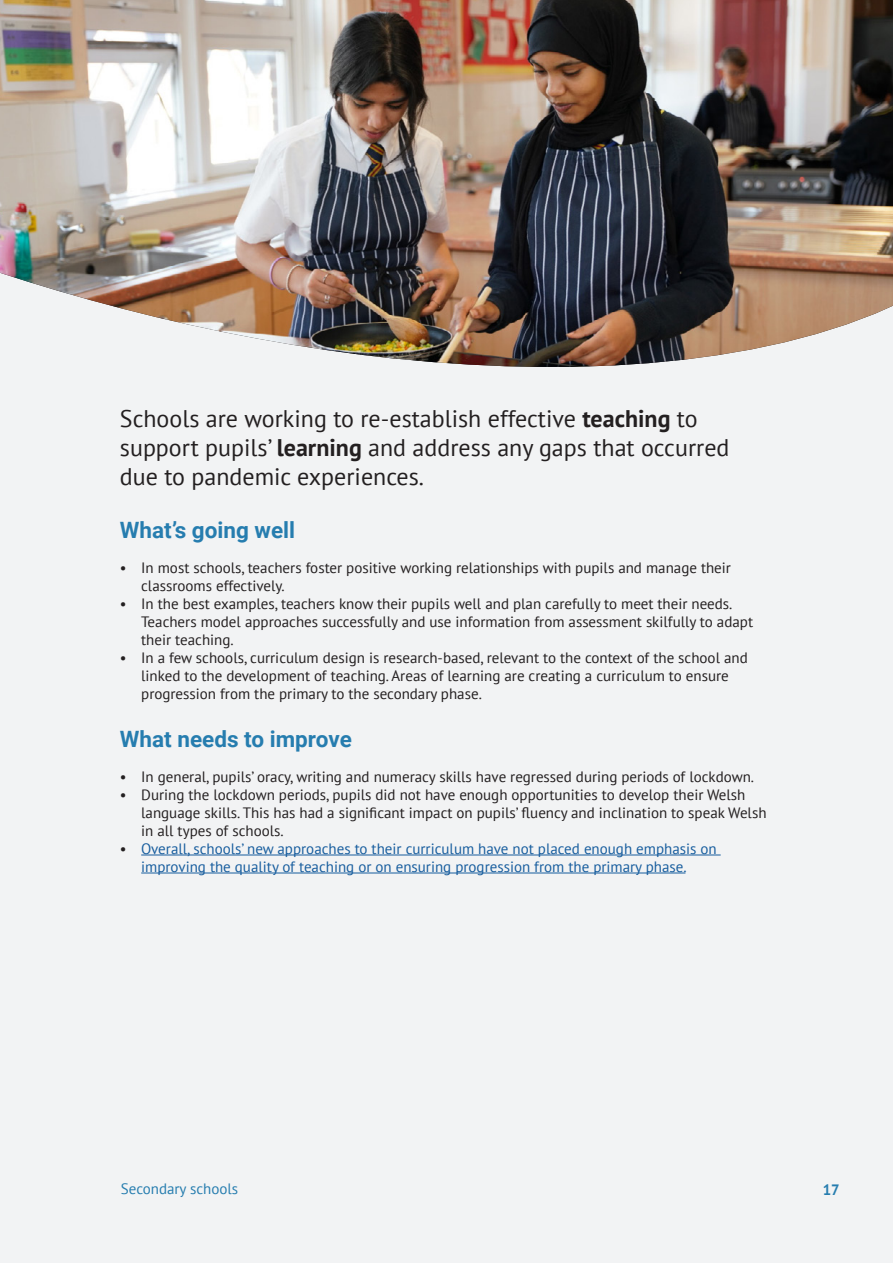
<style>
.page{position:relative;width:893px;height:1263px;background:#fff}
.page>*{position:absolute;margin:0;border:0;box-sizing:border-box;transform-origin:0 0}
.Big_Paragraph{font:24px/28.8px "PT Sans";color:#231f20}
.Heading_2{font:700 22.5px "Roboto";color:#267daf}
.t1{font:15px/18px "PT Sans";color:#231f20}
.t2{font:15px/18px "PT Sans";color:#175d9e;text-align:center}
.Footer_Title{font:15px "PT Sans";color:#267daf}
.t3{font:700 15px "PT Sans";color:#267daf}
.s1{font-weight:700}
.s2{color:#231f20}
</style>
<div class="page">
<div style="left:1px;top:1px;width:892px;height:1262px;background:#f2f3f4"></div>
<hr style="left:141px;top:855px;width:580px;height:1px;background:#175d9e">
<hr style="left:141px;top:873px;width:544px;height:1px;background:#175d9e">
<img style="left:0;top:0;width:893px;height:367px">
<p class="Big_Paragraph" style="left:120px;top:404px;width:611px">Schools are working to re-establish effective <span class="s1">teaching</span> to support pupils’ <span class="s1">learning</span> and address any gaps that occurred due to pandemic experiences.</p>
<p class="Heading_2" style="left:120px;top:514px;width:177px">What’s going well</p>
<p class="t1" style="left:141px;top:558px;width:591px;text-indent:-21px">• In most schools, teachers foster positive working relationships with pupils and manage their classrooms effectively.</p>
<p class="t1" style="left:141px;top:594px;width:613px;text-indent:-21px">• In the best examples, teachers know their pupils well and plan carefully to meet their needs.<br>Teachers model approaches successfully and use information from assessment skilfully to adapt their teaching.</p>
<p class="t1" style="left:141px;top:648px;width:608px;text-indent:-21px">• In a few schools, curriculum design is research-based, relevant to the context of the school and linked to the development of teaching. Areas of learning are creating a curriculum to ensure progression from the primary to the secondary phase.</p>
<p class="Heading_2" style="left:120px;top:723px;width:233px">What needs to improve</p>
<p class="t1" style="left:120px;top:767px;width:636px">• In general, pupils’ oracy, writing and numeracy skills have regressed during periods of lockdown.</p>
<p class="t1" style="left:141px;top:785px;width:627px;text-indent:-21px">• During the lockdown periods, pupils did not have enough opportunities to develop their Welsh language skills. This has had a significant impact on pupils’ fluency and inclination to speak Welsh in all types of schools.</p>
<p class="t2" style="left:120px;top:839px;width:598px"><span class="s2">•</span> Overall, schools’ new approaches to their curriculum have not placed enough emphasis on improving the quality of teaching or on ensuring progression from the primary phase.</p>
<p class="Footer_Title" style="left:121px;top:1179px;width:119px">Secondary schools</p>
<p class="t3" style="left:823px;top:1180px;width:19px">17</p>
</div>
